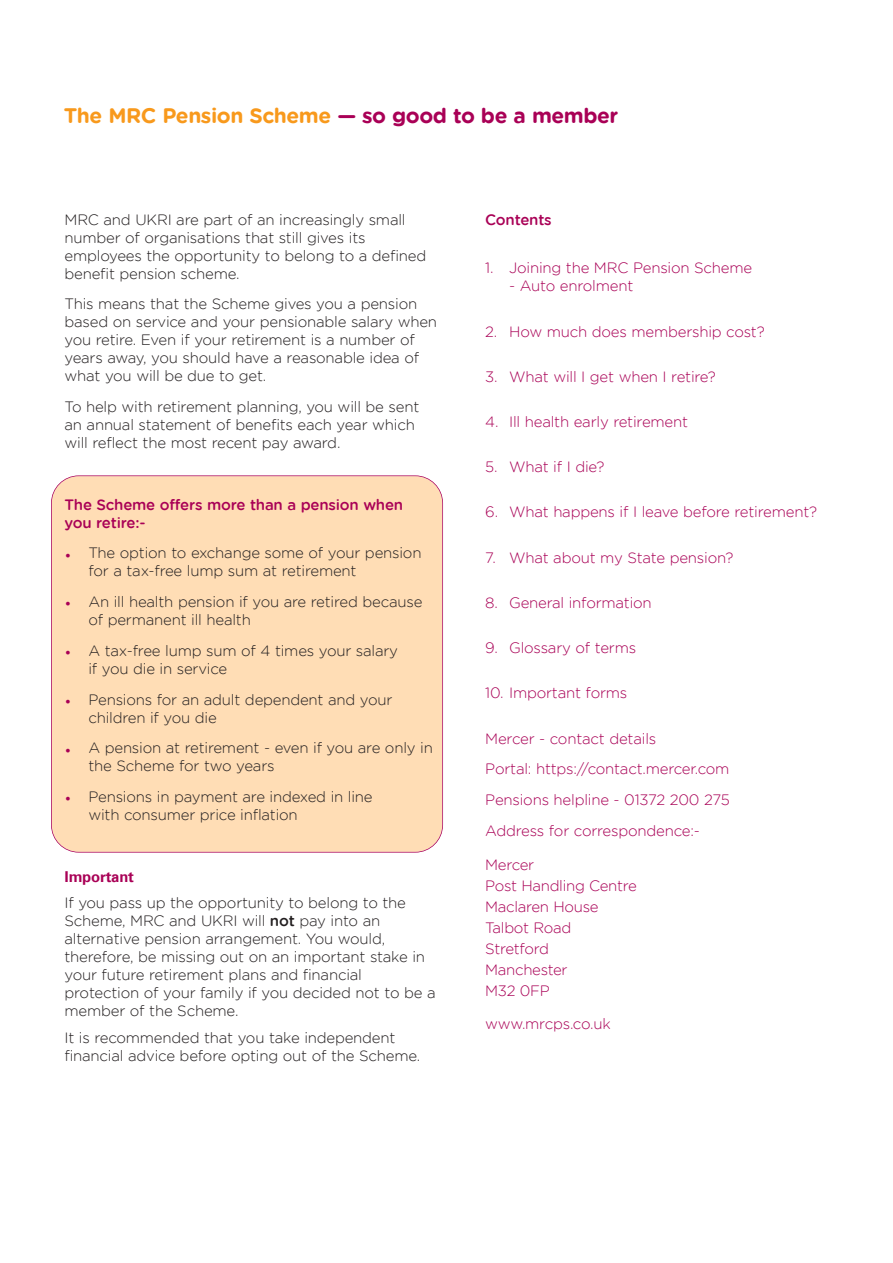
<style>
.page{position:relative;width:893px;height:1263px;background:#fff}
.page>*{position:absolute;margin:0;border:0;box-sizing:border-box;transform-origin:0 0}
.t1{font:700 21px "Gotham Rounded";letter-spacing:-.02em;color:#f8991c}
.t2{font:300 15px/18px "Gotham Rounded";letter-spacing:-.015em;color:#231f20}
.t3{font:300 15px/21px "Gotham Rounded";letter-spacing:-.015em;color:#a90056}
.t4{font:500 15px/18px "Gotham Rounded";letter-spacing:-.015em;color:#a90056}
.t5{font:700 15px "Zurich BT";letter-spacing:-.01em;color:#a90056}
.s1{color:#a90056}
.s2{font-weight:500}
</style>
<div class="page">
<div style="left:52px;top:478px;width:390px;height:374px;background:#ffddb5"></div>
<div style="left:51px;top:475px;width:392px;height:377px;border:2px solid #a90056;border-radius:28px"></div>
<h1 class="t1" style="left:64px;top:107px;width:556px">The MRC Pension Scheme <span class="s1">— so good to be a member</span></h1>
<p class="t2" style="left:65px;top:211px;width:363px">MRC and UKRI are part of an increasingly small number of organisations that still gives its employees the opportunity to belong to a defined benefit pension scheme.</p>
<p class="t2" style="left:65px;top:296px;width:374px">This means that the Scheme gives you a pension based on service and your pensionable salary when you retire. Even if your retirement is a number of years away, you should have a reasonable idea of what you will be due to get.</p>
<p class="t2" style="left:65px;top:399px;width:356px">To help with retirement planning, you will be sent an annual statement of benefits each year which will reflect the most recent pay award.</p>
<p class="t4" style="left:65px;top:496px;width:340px">The Scheme offers more than a pension when you retire:-</p>
<p class="t2" style="left:88px;top:545px;width:335px;text-indent:-24px"><span class="s1">•</span> The option to exchange some of your pension for a tax-free lump sum at retirement</p>
<p class="t2" style="left:88px;top:594px;width:336px;text-indent:-24px"><span class="s1">•</span> An ill health pension if you are retired because of permanent ill health</p>
<p class="t2" style="left:88px;top:643px;width:311px;text-indent:-24px"><span class="s1">•</span> A tax-free lump sum of 4 times your salary if you die in service</p>
<p class="t2" style="left:88px;top:691px;width:306px;text-indent:-24px"><span class="s1">•</span> Pensions for an adult dependent and your children if you die</p>
<p class="t2" style="left:88px;top:740px;width:346px;text-indent:-24px"><span class="s1">•</span> A pension at retirement - even if you are only in the Scheme for two years</p>
<p class="t2" style="left:88px;top:789px;width:286px;text-indent:-24px"><span class="s1">•</span> Pensions in payment are indexed in line with consumer price inflation</p>
<p class="t5" style="left:65px;top:871px;width:71px">Important</p>
<p class="t2" style="left:65px;top:895px;width:373px">If you pass up the opportunity to belong to the Scheme, MRC and UKRI will <span class="s2">not</span> pay into an alternative pension arrangement. You would, therefore, be missing out on an important stake in your future retirement plans and financial protection of your family if you decided not to be a member of the Scheme.</p>
<p class="t2" style="left:65px;top:1029px;width:357px">It is recommended that you take independent financial advice before opting out of the Scheme.</p>
<p class="t4" style="left:485px;top:211px;width:68px">Contents</p>
<p class="t3" style="left:485px;top:259px;width:268px">1. Joining the MRC Pension Scheme</p>
<p class="t3" style="left:509px;top:277px;width:126px">- Auto enrolment</p>
<p class="t3" style="left:485px;top:322px;width:281px">2. How much does membership cost?</p>
<p class="t3" style="left:485px;top:367px;width:232px">3. What will I get when I retire?</p>
<p class="t3" style="left:485px;top:412px;width:204px">4. Ill health early retirement</p>
<p class="t3" style="left:485px;top:457px;width:121px">5. What if I die?</p>
<p class="t3" style="left:485px;top:503px;width:333px">6. What happens if I leave before retirement?</p>
<p class="t3" style="left:485px;top:548px;width:250px">7. What about my State pension?</p>
<p class="t3" style="left:485px;top:593px;width:168px">8. General information</p>
<p class="t3" style="left:485px;top:638px;width:152px">9. Glossary of terms</p>
<p class="t3" style="left:485px;top:683px;width:144px">10. Important forms</p>
<p class="t3" style="left:485px;top:724px;width:246px;line-height:30.8px">Mercer - contact details<br>Portal: https://contact.mercer.com<br>Pensions helpline - 01372 200 275<br>Address for correspondence:-</p>
<p class="t3" style="left:485px;top:855px;width:153px">Mercer<br>Post Handling Centre<br>Maclaren House<br>Talbot Road<br>Stretford<br>Manchester<br>M32 0FP</p>
<p class="t3" style="left:485px;top:1014px;width:127px">www.mrcps.co.uk</p>
</div>
